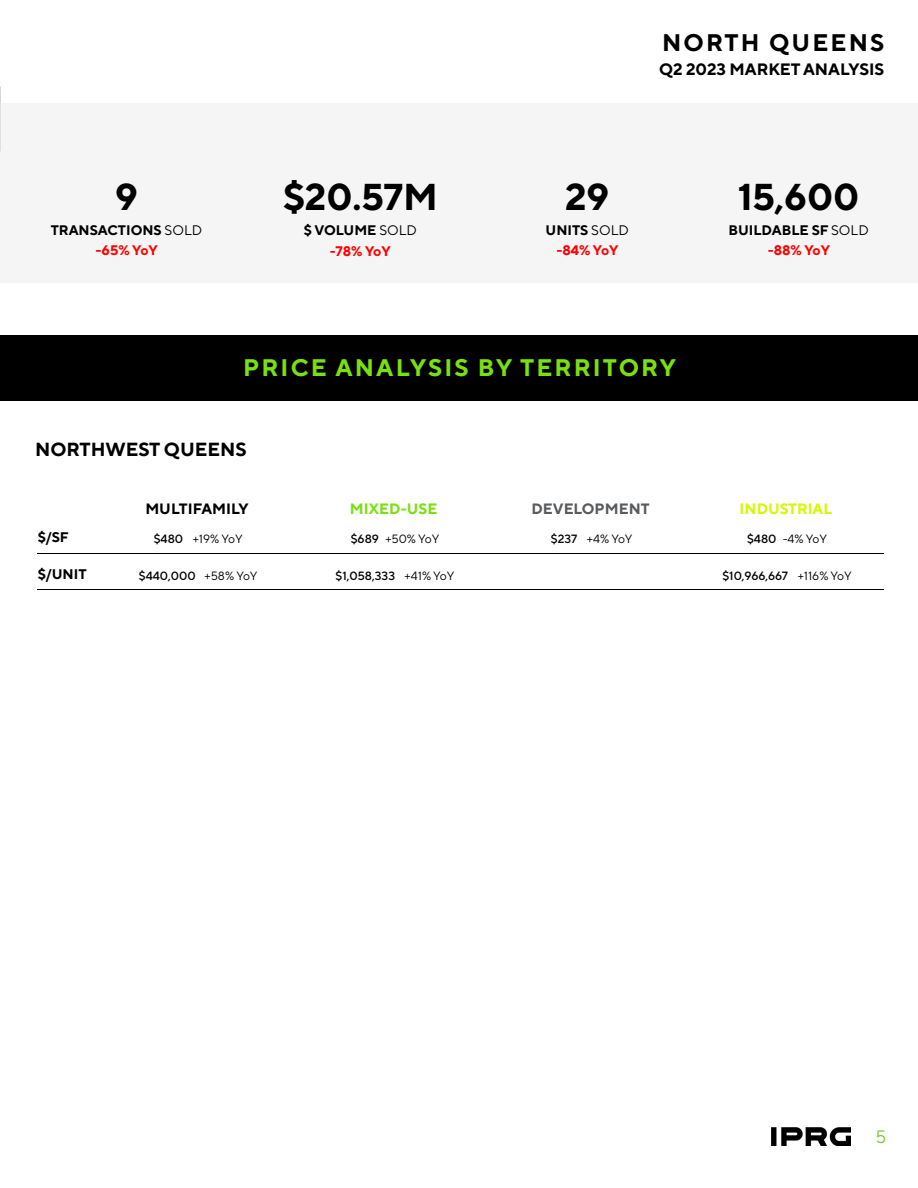
<style>
.page{position:relative;width:918px;height:1188px;background:#fff}
.page>*{position:absolute;margin:0;border:0;box-sizing:border-box;transform-origin:0 0}
.t1{font:700 37.35px "TT Norms Pro";color:#000}
.t2{font:700 24px "TT Norms Pro";letter-spacing:.09em;color:#78e10f}
.t3{font:700 24px "TT Norms Pro";letter-spacing:.09em;color:#000}
.t4{font:700 19.05px "TT Norms Pro";color:#000}
.t5{font:18px "TT Norms Pro";color:#85c441}
.t6{font:700 16.5px "TT Norms Pro";color:#000}
.t7{font:700 15px "TT Norms Pro";color:#000}
.t8{font:700 15px "TT Norms Pro";color:#5a5b5d}
.t9{font:700 15px "TT Norms Pro";color:#d4f905}
.t10{font:700 15px "TT Norms Pro";color:#78e10f}
.t11{font:700 13.95px "TT Norms Pro";color:#000}
.t12{font:700 13.8px "TT Norms Pro";color:#000}
.t13{font:700 13.8px "TT Norms Pro";color:#f00}
.t14{font:500 12px "TT Norms Pro";color:#000}
.t15{font:12px "TT Norms Pro";color:#000}
.s1{font-weight:400}
.s2{font-weight:500}
</style>
<div class="page">
<img style="left:772px;top:1127px;width:78px;height:19px">
<div style="left:0;top:103px;width:918px;height:179px;background:#f5f5f6"></div>
<hr style="left:37px;top:553px;width:846px;height:1px;background:#000">
<div style="left:0;top:335px;width:918px;height:66px;background:#000"></div>
<hr style="left:37px;top:589px;width:846px;height:1px;background:#000">
<p class="t1" style="left:115px;top:172px;width:24px">9</p>
<p class="t12" style="left:51px;top:221px;width:153px">TRANSACTIONS <span class="s1">SOLD</span></p>
<p class="t1" style="left:283px;top:172px;width:156px">$20.57M</p>
<p class="t12" style="left:304px;top:221px;width:115px">$ VOLUME <span class="s1">SOLD</span></p>
<p class="t3" style="left:662px;top:26px;width:224px">NORTH QUEENS</p>
<p class="t6" style="left:659px;top:58px;width:227px">Q2 2023 MARKET ANALYSIS</p>
<p class="t1" style="left:565px;top:172px;width:46px">29</p>
<p class="t12" style="left:546px;top:221px;width:85px">UNITS <span class="s1">SOLD</span></p>
<p class="t1" style="left:738px;top:172px;width:123px">15,600</p>
<p class="t12" style="left:729px;top:221px;width:142px">BUILDABLE SF <span class="s1">SOLD</span></p>
<p class="t13" style="left:96px;top:241px;width:64px">-65% YoY</p>
<p class="t13" style="left:330px;top:242px;width:62px">-78% YoY</p>
<p class="t13" style="left:556px;top:241px;width:64px">-84% YoY</p>
<p class="t13" style="left:768px;top:241px;width:64px">-88% YoY</p>
<p class="t2" style="left:243px;top:352px;width:434px">PRICE ANALYSIS BY TERRITORY</p>
<p class="t4" style="left:35px;top:437px;width:213px">NORTHWEST QUEENS</p>
<p class="t11" style="left:38px;top:528px;width:33px">$/SF</p>
<p class="t11" style="left:38px;top:565px;width:50px">$/UNIT</p>
<p class="t7" style="left:145px;top:499px;width:105px">MULTIFAMILY</p>
<p class="t15" style="left:154px;top:531px;width:90px"><span class="s2">$480</span> +19% YoY</p>
<p class="t14" style="left:139px;top:568px;width:120px">$440,000 <span class="s1">+58% YoY</span></p>
<p class="t10" style="left:350px;top:499px;width:89px">MIXED-USE</p>
<p class="t15" style="left:351px;top:531px;width:90px"><span class="s2">$689</span> +50% YoY</p>
<p class="t14" style="left:336px;top:568px;width:120px">$1,058,333 <span class="s1">+41% YoY</span></p>
<p class="t8" style="left:532px;top:499px;width:120px">DEVELOPMENT</p>
<p class="t15" style="left:551px;top:531px;width:83px"><span class="s2">$237</span> +4% YoY</p>
<p class="t9" style="left:740px;top:499px;width:94px">INDUSTRIAL</p>
<p class="t15" style="left:747px;top:531px;width:82px"><span class="s2">$480</span> -4% YoY</p>
<p class="t14" style="left:722px;top:568px;width:131px">$10,966,667 <span class="s1">+116% YoY</span></p>
<h3 class="t5" style="left:876px;top:1125px;width:12px">5</h3>
</div>
